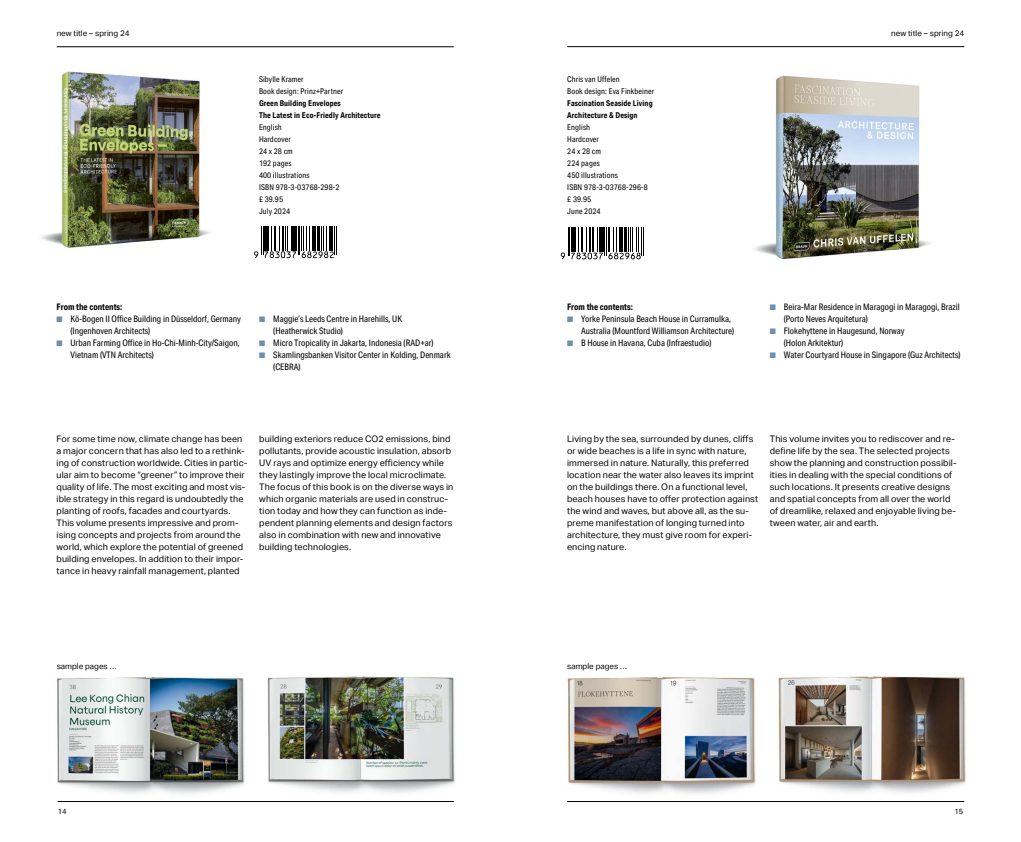
<style>
.page{position:relative;width:1021px;height:842px;background:#fff}
.page>*{position:absolute;margin:0;border:0;box-sizing:border-box;transform-origin:0 0}
.t1{font:9px/12px "Aktiv Grotesk";letter-spacing:.01em;color:#000}
.t2{font:9px/12px "Aktiv Grotesk Cd";color:#000}
.t3{font:700 9px "Aktiv Grotesk Cd";color:#000}
.t4{font:8px/12px "Aktiv Grotesk Cd";letter-spacing:.015em;color:#000}
.t5{font:700 8px/12px "Aktiv Grotesk Cd";letter-spacing:.015em;color:#000}
.t6{font:8px "Aktiv Grotesk";color:#000}
.t7{font:7.5px "Aktiv Grotesk";color:#000}
.s1{color:#6f90a7}
</style>
<div class="page">
<img style="left:778px;top:676px;width:188px;height:126px">
<img style="left:567px;top:676px;width:189px;height:118px">
<img style="left:267px;top:674px;width:188px;height:119px">
<img style="left:57px;top:677px;width:188px;height:125px">
<img style="left:754px;top:75px;width:176px;height:185px">
<hr style="left:567px;top:46px;width:397px;height:1px;background:#000">
<svg style="left:561px;top:227px;width:83px;height:32px"></svg>
<hr style="left:567px;top:801px;width:397px;height:1px;background:#000">
<img style="left:41px;top:71px;width:170px;height:177px">
<hr style="left:58px;top:801px;width:396px;height:1px;background:#000">
<hr style="left:57px;top:47px;width:397px;height:1px;background:#000">
<svg style="left:254px;top:226px;width:83px;height:32px"></svg>
<p class="t6" style="left:57px;top:29px;width:74px">new title – spring 24</p>
<p class="t4" style="left:259px;top:73px;width:86px">Sibylle Kramer<br>Book design: Prinz+Partner</p>
<p class="t5" style="left:259px;top:97px;width:123px">Green Building Envelopes<br>The Latest in Eco-Friedly Architecture</p>
<p class="t4" style="left:259px;top:121px;width:82px">English<br>Hardcover<br>24 x 28 cm<br>192 pages<br>400 illustrations<br>ISBN 978-3-03768-298-2 £ 39.95<br>July 2024</p>
<p class="t3" style="left:57px;top:301px;width:67px">From the contents:</p>
<p class="t2" style="left:71px;top:313px;width:172px;text-indent:-14px"><span class="s1">■</span> Kö-Bogen II Office Building in Düsseldorf, Germany (Ingenhoven Architects)</p>
<p class="t2" style="left:71px;top:337px;width:171px;text-indent:-14px"><span class="s1">■</span> Urban Farming Office in Ho-Chi-Minh-City/Saigon,<br>Vietnam (VTN Architects)</p>
<p class="t2" style="left:273px;top:313px;width:130px;text-indent:-14px"><span class="s1">■</span> Maggie’s Leeds Centre in Harehills, UK (Heatherwick Studio)</p>
<p class="t2" style="left:259px;top:337px;width:176px"><span class="s1">■</span> Micro Tropicality in Jakarta, Indonesia (RAD+ar)</p>
<p class="t2" style="left:273px;top:349px;width:179px;text-indent:-14px"><span class="s1">■</span> Skamlingsbanken Visitor Center in Kolding, Denmark (CEBRA)</p>
<p class="t1" style="left:57px;top:433px;width:192px">For some time now, climate change has been a major concern that has also led to a rethink&shy;ing of construction worldwide. Cities in partic&shy;ular aim to become “greener” to improve their quality of life. The most exciting and most vis&shy;ible strategy in this regard is undoubtedly the planting of roofs, facades and courtyards.<br>This volume presents impressive and prom&shy;ising concepts and projects from around the world, which explore the potential of greened building envelopes. In addition to their impor&shy;tance in heavy rainfall management, planted</p>
<p class="t1" style="left:259px;top:433px;width:196px">building exteriors reduce CO2 emissions, bind pollutants, provide acoustic insulation, absorb UV rays and optimize energy efficiency while they lastingly improve the local microclimate.<br>The focus of this book is on the diverse ways in which organic materials are used in construc&shy;tion today and how they can function as inde&shy;pendent planning elements and design factors also in combination with new and innovative building technologies.</p>
<p class="t6" style="left:57px;top:661px;width:61px">sample pages …</p>
<p class="t4" style="left:567px;top:73px;width:88px">Chris van Uffelen<br>Book design: Eva Finkbeiner</p>
<p class="t5" style="left:567px;top:97px;width:87px">Fascination Seaside Living<br>Architecture &amp; Design</p>
<p class="t4" style="left:567px;top:121px;width:82px">English<br>Hardcover<br>24 x 28 cm<br>224 pages<br>450 illustrations<br>ISBN 978-3-03768-296-8 £ 39.95<br>June 2024</p>
<p class="t3" style="left:567px;top:301px;width:67px">From the contents:</p>
<p class="t2" style="left:581px;top:313px;width:155px;text-indent:-14px"><span class="s1">■</span> Yorke Peninsula Beach House in Curramulka,<br>Australia (Mountford Williamson Architecture)</p>
<p class="t2" style="left:567px;top:337px;width:146px"><span class="s1">■</span> B House in Havana, Cuba (Infraestudio)</p>
<p class="t6" style="left:891px;top:29px;width:74px">new title – spring 24</p>
<p class="t2" style="left:783px;top:301px;width:177px;text-indent:-14px"><span class="s1">■</span> Beira-Mar Residence in Maragogi in Maragogi, Brazil (Porto Neves Arquitetura)</p>
<p class="t2" style="left:783px;top:325px;width:122px;text-indent:-14px"><span class="s1">■</span> Flokehyttene in Haugesund, Norway (Holon Arkitektur)</p>
<p class="t2" style="left:769px;top:349px;width:192px"><span class="s1">■</span> Water Courtyard House in Singapore (Guz Architects)</p>
<p class="t1" style="left:567px;top:433px;width:193px">Living by the sea, surrounded by dunes, cliffs or wide beaches is a life in sync with nature, immersed in nature. Naturally, this preferred location near the water also leaves its imprint on the buildings there. On a functional level, beach houses have to offer protection against the wind and waves, but above all, as the su&shy;preme manifestation of longing turned into architecture, they must give room for experi&shy;encing nature.</p>
<p class="t1" style="left:769px;top:433px;width:188px">This volume invites you to rediscover and re&shy;define life by the sea. The selected projects show the planning and construction possibil&shy;ities in dealing with the special conditions of such locations. It presents creative designs and spatial concepts from all over the world of dreamlike, relaxed and enjoyable living be&shy;tween water, air and earth.</p>
<p class="t6" style="left:567px;top:661px;width:61px">sample pages …</p>
<p class="t7" style="left:58px;top:807px;width:10px">14</p>
<p class="t7" style="left:954px;top:807px;width:10px">15</p>
</div>
